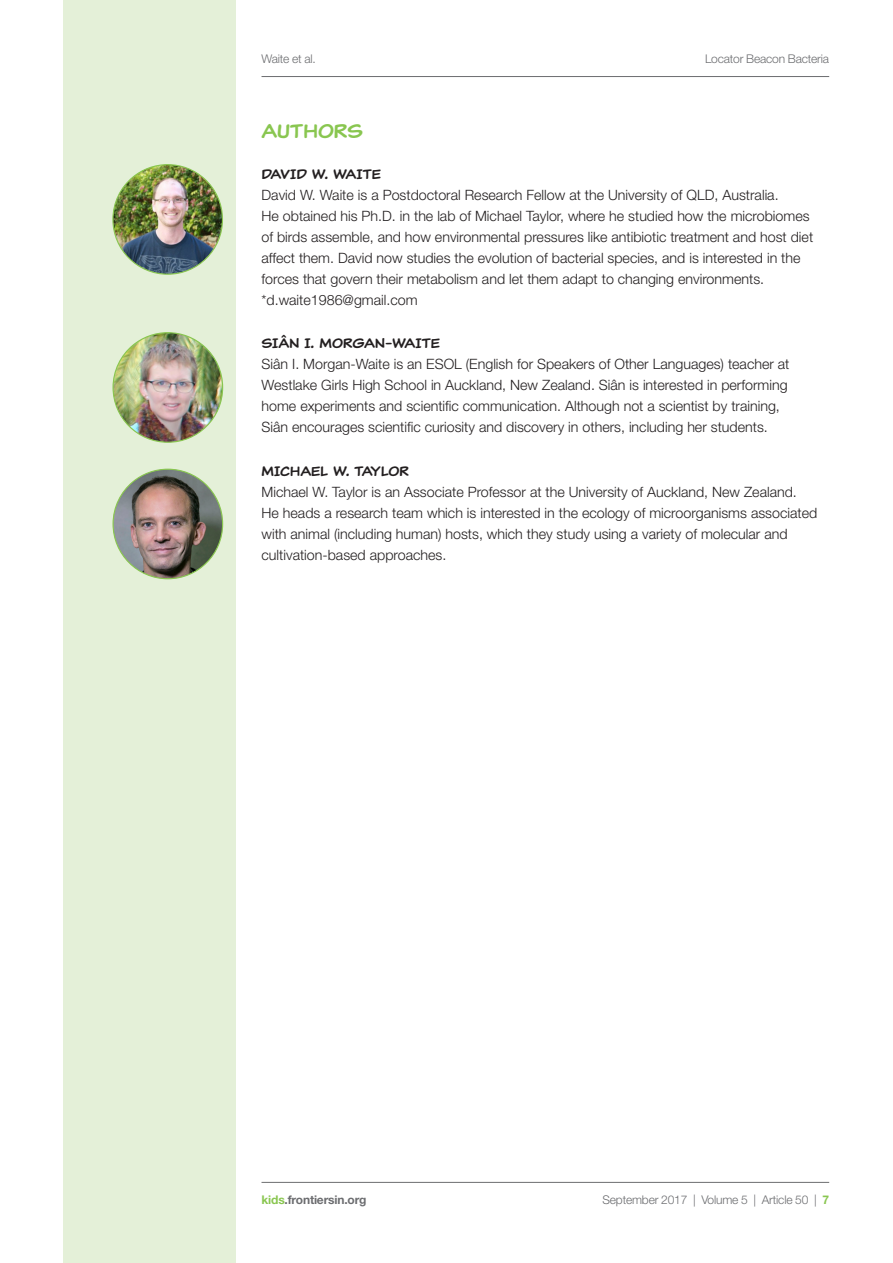
<style>
.page{position:relative;width:893px;height:1263px;background:#fff}
.page>*{position:absolute;margin:0;border:0;box-sizing:border-box;transform-origin:0 0}
.t1{font:19.5px "Classic Comic";color:#89c650}
.t2{font:300 14.25px/21px "Helvetica Neue LT Std";color:#231f20}
.t3{font:13.5px "Classic Comic";color:#231f20}
.t4{font:300 12px "Helvetica Neue LT Std";letter-spacing:-.015em;color:#6c6d70}
.t5{font:700 12px "Helvetica Neue LT Std";color:#6c6d70}
.s1{color:#89c650}
.s2{font-weight:700;color:#89c650}
</style>
<div class="page">
<div style="left:64px;top:0;width:172px;height:1263px;background:#e4f0d8"></div>
<hr style="left:261px;top:76px;width:568px;height:1px;background:#6c6d70">
<hr style="left:261px;top:1182px;width:568px;height:1px;background:#6c6d70">
<img style="left:112px;top:164px;width:111px;height:111px">
<img style="left:112px;top:332px;width:112px;height:111px">
<img style="left:112px;top:468px;width:112px;height:112px">
<p class="t4" style="left:261px;top:51px;width:56px">Waite et al.</p>
<p class="t4" style="left:705px;top:51px;width:126px">Locator Beacon Bacteria</p>
<h1 class="t1" style="left:262px;top:119px;width:103px">AUTHORS</h1>
<p class="t3" style="left:262px;top:165px;width:121px">DAVID W. WAITE</p>
<p class="t2" style="left:262px;top:184px;width:553px">David W. Waite is a Postdoctoral Research Fellow at the University of QLD, Australia.<br>He obtained his Ph.D. in the lab of Michael Taylor, where he studied how the microbiomes of birds assemble, and how environmental pressures like antibiotic treatment and host diet affect them. David now studies the evolution of bacterial species, and is interested in the forces that govern their metabolism and let them adapt to changing environments. *d.waite1986@gmail.com</p>
<p class="t3" style="left:262px;top:335px;width:180px">SIÂN I. MORGAN-WAITE</p>
<p class="t2" style="left:262px;top:353px;width:529px">Siân I. Morgan-Waite is an ESOL (English for Speakers of Other Languages) teacher at Westlake Girls High School in Auckland, New Zealand. Siân is interested in performing home experiments and scientific communication. Although not a scientist by training, Siân encourages scientific curiosity and discovery in others, including her students.</p>
<p class="t3" style="left:262px;top:462px;width:149px">MICHAEL W. TAYLOR</p>
<p class="t2" style="left:262px;top:481px;width:557px">Michael W. Taylor is an Associate Professor at the University of Auckland, New Zealand.<br>He heads a research team which is interested in the ecology of microorganisms associated with animal (including human) hosts, which they study using a variety of molecular and cultivation-based approaches.</p>
<p class="t5" style="left:261px;top:1192px;width:107px"><span class="s1">kids</span>.frontiersin.org</p>
<p class="t4" style="left:602px;top:1192px;width:228px">September 2017 | Volume 5 | Article 50 | <span class="s2">7</span></p>
</div>
